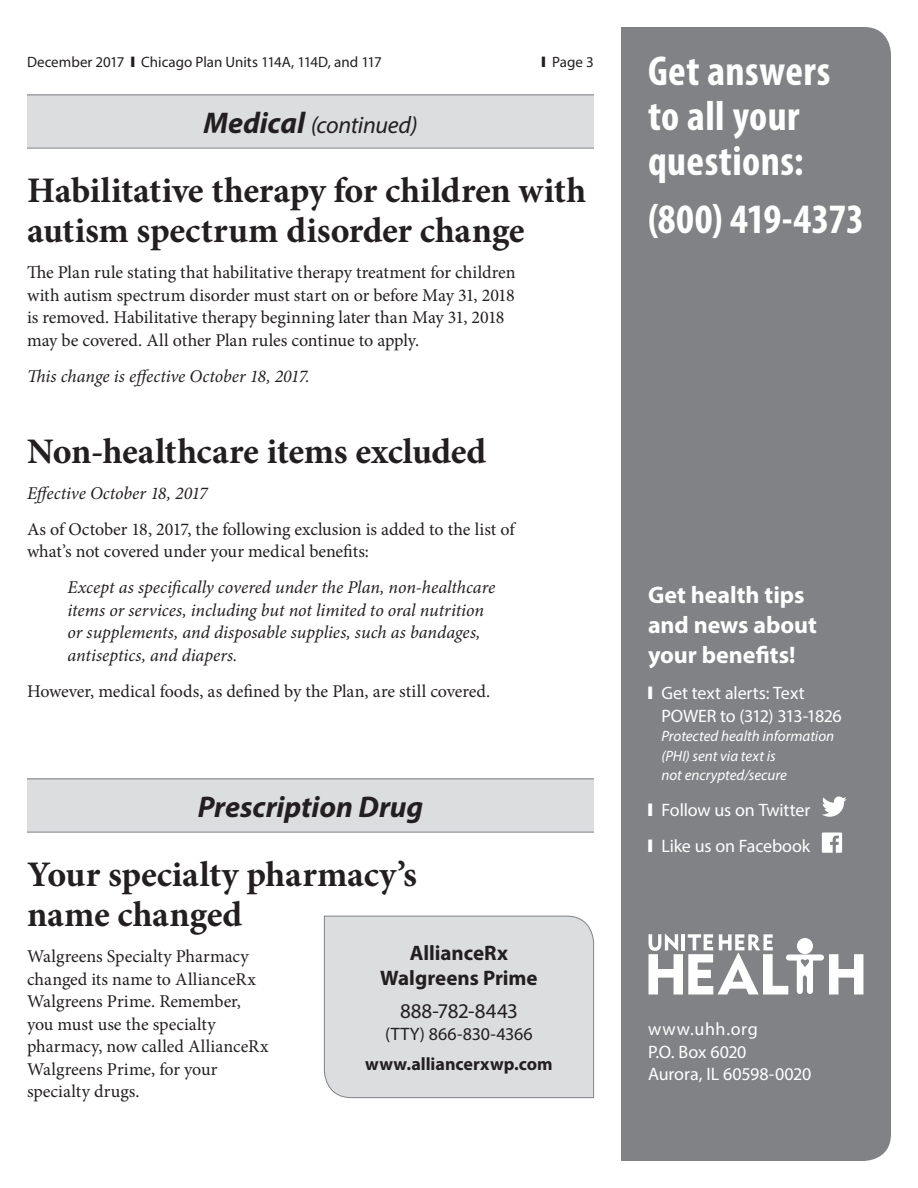
<style>
.page{position:relative;width:918px;height:1188px;background:#fff}
.page>*{position:absolute;margin:0;border:0;box-sizing:border-box;transform-origin:0 0}
.t1{font:700 condensed 42px/45px "Myriad Pro";letter-spacing:.01em;color:#fff}
.t2{font:700 36px/40.5px "Minion Pro";letter-spacing:-.005em;color:#231f20}
.t3{font:italic 700 30px "Myriad Pro";letter-spacing:-.005em;color:#231f20}
.t4{font:700 24px/30px "Myriad Pro";color:#fff}
.t5{font:italic 24px "Myriad Pro";letter-spacing:-.01em;color:#231f20}
.t6{font:700 21px/25.5px "Myriad Pro";letter-spacing:-.005em;color:#231f20;text-align:center}
.t7{font:21px "Myriad Pro";color:#231f20}
.t8{font:18px/22.5px "Minion Pro";letter-spacing:-.005em;color:#231f20}
.t9{font:italic 18px/22.5px "Minion Pro";letter-spacing:-.005em;color:#231f20}
.t10{font:18px/22.5px "Myriad Pro";letter-spacing:-.005em;color:#fff}
.t11{font:700 18px "Myriad Pro";color:#231f20}
.t12{font:18px "Myriad Pro";color:#231f20}
.t13{font:italic 15px/19.5px "Myriad Pro";letter-spacing:-.005em;color:#fff}
.t14{font:15px "Myriad Pro";color:#231f20}
.s1{font-weight:700;font-size:30px}
</style>
<div class="page">
<div style="left:621px;top:27px;width:270px;height:1134px;background:#808285"></div>
<svg style="left:822px;top:797px;width:25px;height:20px"></svg>
<svg style="left:822px;top:832px;width:20px;height:21px"></svg>
<svg style="left:649px;top:934px;width:214px;height:60px"></svg>
<div style="left:27px;top:778px;width:567px;height:54px;background:#dcdddf"></div>
<div style="left:27px;top:94px;width:567px;height:54px;background:#dcdddf"></div>
<hr style="left:27px;top:94px;width:567px;height:1px;background:#808285">
<hr style="left:27px;top:148px;width:567px;height:1px;background:#808285">
<div style="left:324px;top:915px;width:270px;height:183px;background:#dcdddf"></div>
<hr style="left:27px;top:832px;width:567px;height:1px;background:#808285">
<hr style="left:27px;top:778px;width:567px;height:1px;background:#808285">
<p class="t14" style="left:27px;top:53px;width:356px">December 2017 ❙ Chicago Plan Units 114A, 114D, and 117</p>
<p class="t14" style="left:542px;top:53px;width:54px">❙ Page 3</p>
<h3 class="t5" style="left:203px;top:110px;width:216px"><span class="s1">Medical</span> (continued)</h3>
<h2 class="t2" style="left:27px;top:169px;width:561px">Habilitative therapy for children with autism spectrum disorder change</h2>
<p class="t8" style="left:27px;top:261px;width:490px">The Plan rule stating that habilitative therapy treatment for children with autism spectrum disorder must start on or before May 31, 2018 is removed. Habilitative therapy beginning later than May 31, 2018 may be covered. All other Plan rules continue to apply.</p>
<p class="t9" style="left:27px;top:365px;width:284px">This change is effective October 18, 2017.</p>
<h2 class="t2" style="left:27px;top:430px;width:461px">Non-healthcare items excluded</h2>
<p class="t9" style="left:27px;top:482px;width:182px">Effective October 18, 2017</p>
<p class="t8" style="left:27px;top:518px;width:489px">As of October 18, 2017, the following exclusion is added to the list of what’s not covered under your medical benefits:</p>
<p class="t9" style="left:68px;top:576px;width:429px">Except as specifically covered under the Plan, non-healthcare items or services, including but not limited to oral nutrition or supplements, and disposable supplies, such as bandages, antiseptics, and diapers.</p>
<p class="t8" style="left:27px;top:680px;width:465px">However, medical foods, as defined by the Plan, are still covered.</p>
<h3 class="t3" style="left:198px;top:787px;width:227px">Prescription Drug</h3>
<h2 class="t2" style="left:27px;top:853px;width:391px">Your specialty pharmacy’s name changed</h2>
<p class="t8" style="left:27px;top:945px;width:243px">Walgreens Specialty Pharmacy changed its name to AllianceRx<br>Walgreens Prime. Remember, you must use the specialty pharmacy, now called AllianceRx<br>Walgreens Prime, for your specialty drugs.</p>
<p class="t6" style="left:380px;top:939px;width:159px">AllianceRx<br>Walgreens Prime</p>
<p class="t7" style="left:400px;top:998px;width:119px">888-782-8443</p>
<p class="t12" style="left:385px;top:1023px;width:149px">(TTY) 866-830-4366</p>
<p class="t11" style="left:365px;top:1052px;width:189px">www.alliancerxwp.com</p>
<h1 class="t1" style="left:648px;top:47px;width:184px">Get answers to all your questions:</h1>
<h1 class="t1" style="left:648px;top:196px;width:218px">(800) 419-4373</h1>
<h3 class="t4" style="left:648px;top:580px;width:170px">Get health tips and news about your benefits!</h3>
<p class="t10" style="left:661px;top:682px;width:182px;text-indent:-14px">❙ Get text alerts: Text<br>POWER to (312) 313-1826</p>
<p class="t13" style="left:662px;top:726px;width:174px">Protected health information (PHI) sent via text is<br>not encrypted/secure</p>
<p class="t10" style="left:648px;top:792px;width:164px;line-height:36px">❙ Follow us on Twitter ❙ Like us on Facebook</p>
<p class="t10" style="left:648px;top:1017px;width:165px">www.uhh.org<br>P.O. Box 6020<br>Aurora, IL 60598-0020</p>
</div>
